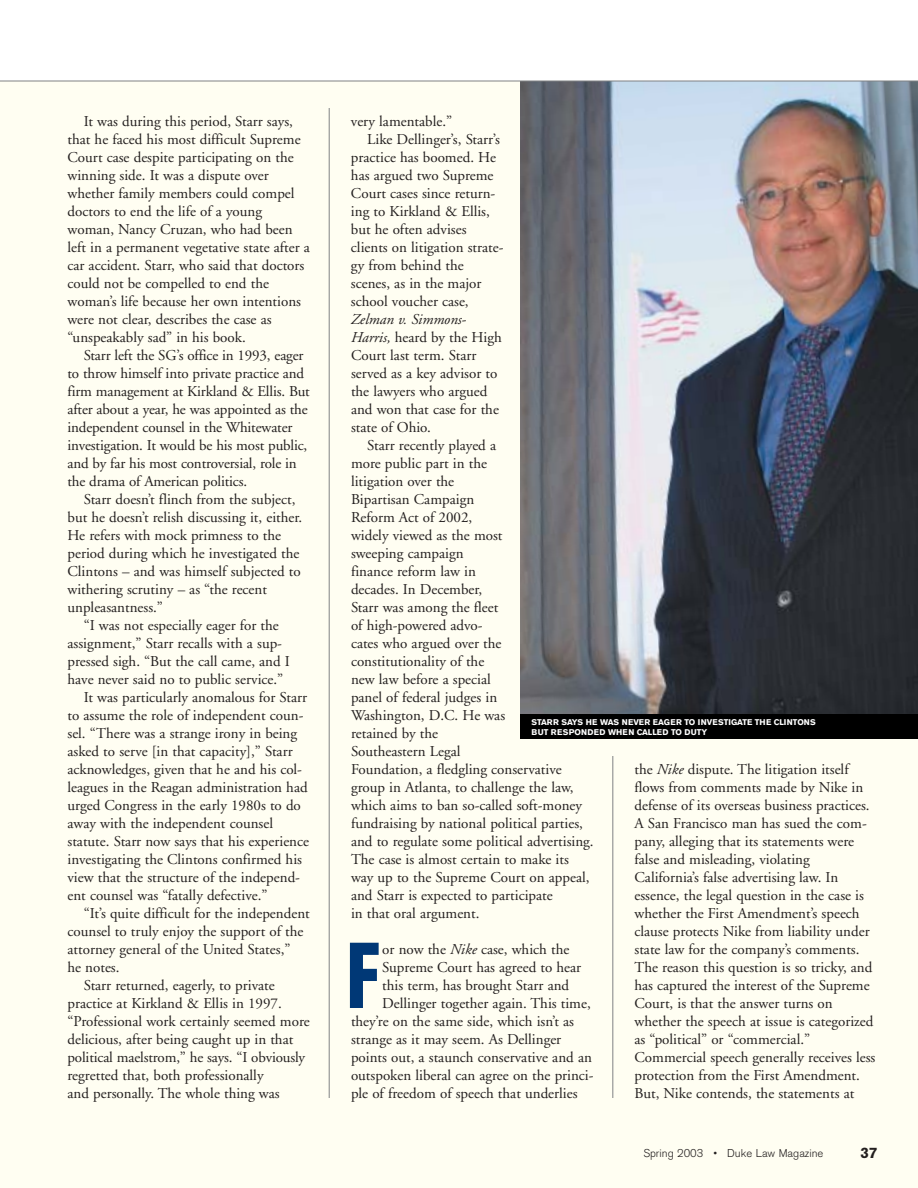
<style>
.page{position:relative;width:918px;height:1188px;background:#fff}
.page>*{position:absolute;margin:0;border:0;box-sizing:border-box;transform-origin:0 0}
.t1{font:87px "Govan One Alternate";color:#003876}
.t2{font:15px/18px "Adobe Garamond";color:#231f1f}
.t3{font:italic 15px "Adobe Garamond";color:#231f1f}
.t4{font:700 15px "Akzidenz Grotesk BE";color:#231f1f}
.t5{font:300 11.25px "Akzidenz Grotesk BE";color:#231f1f}
.t6{font:700 8.25px/9.9px "Akzidenz Grotesk BE";color:#fff}
.s1{font-style:normal}
.s2{font-style:italic}
</style>
<div class="page">
<div style="left:0;top:81px;width:918px;height:1107px;background:#fffef2"></div>
<hr style="left:329px;top:108px;width:1px;height:990px;background:#808284">
<hr style="left:612px;top:756px;width:1px;height:342px;background:#808284">
<img style="left:520px;top:82px;width:398px;height:636px">
<div style="left:521px;top:714px;width:397px;height:25px;background:#000"></div>
<hr style="left:0;top:81px;width:918px;height:1px;background:#808284">
<p class="t2" style="left:68px;top:114px;width:244px;text-indent:16px">It was during this period, Starr says, that he faced his most difficult Supreme Court case despite participating on the winning side. It was a dispute over whether family members could compel doctors to end the life of a young woman, Nancy Cruzan, who had been left in a permanent vegetative state after a car accident. Starr, who said that doctors could not be compelled to end the woman’s life because her own intentions were not clear, describes the case as “unspeakably sad” in his book.</p>
<p class="t2" style="left:68px;top:348px;width:244px;text-indent:16px">Starr left the SG’s office in 1993, eager to throw himself into private practice and firm management at Kirkland &amp; Ellis. But after about a year, he was appointed as the independent counsel in the Whitewater investigation. It would be his most public, and by far his most controversial, role in the drama of American politics.</p>
<p class="t2" style="left:84px;top:492px;width:213px">Starr doesn’t flinch from the subject,</p>
<p class="t2" style="left:68px;top:510px;width:236px">but he doesn’t relish discussing it, either.</p>
<p class="t2" style="left:67px;top:528px;width:215px">He refers with mock primness to the</p>
<p class="t2" style="left:67px;top:546px;width:234px">period during which he investigated the</p>
<p class="t2" style="left:67px;top:564px;width:235px">Clintons – and was himself subjected to</p>
<p class="t2" style="left:67px;top:582px;width:201px">withering scrutiny – as “the recent</p>
<p class="t2" style="left:67px;top:600px;width:97px">unpleasantness.”</p>
<p class="t2" style="left:84px;top:618px;width:197px">“I was not especially eager for the</p>
<p class="t2" style="left:67px;top:636px;width:216px">assignment,” Starr recalls with a sup-</p>
<p class="t2" style="left:67px;top:654px;width:224px">pressed sigh. “But the call came, and I</p>
<p class="t2" style="left:67px;top:672px;width:217px">have never said no to public service.”</p>
<p class="t2" style="left:84px;top:690px;width:225px">It was particularly anomalous for Starr</p>
<p class="t2" style="left:67px;top:708px;width:237px">to assume the role of independent coun-</p>
<p class="t2" style="left:67px;top:726px;width:231px">sel. “There was a strange irony in being</p>
<p class="t2" style="left:67px;top:744px;width:227px">asked to serve [in that capacity],” Starr</p>
<p class="t2" style="left:67px;top:762px;width:236px">acknowledges, given that he and his col-</p>
<p class="t2" style="left:67px;top:780px;width:242px">leagues in the Reagan administration had</p>
<p class="t2" style="left:67px;top:798px;width:235px">urged Congress in the early 1980s to do</p>
<p class="t2" style="left:67px;top:816px;width:207px">away with the independent counsel</p>
<p class="t2" style="left:67px;top:834px;width:243px">statute. Starr now says that his experience</p>
<p class="t2" style="left:67px;top:852px;width:236px">investigating the Clintons confirmed his</p>
<p class="t2" style="left:67px;top:870px;width:234px">view that the structure of the independ-</p>
<p class="t2" style="left:67px;top:888px;width:201px">ent counsel was “fatally defective.”</p>
<p class="t2" style="left:84px;top:906px;width:228px">“It’s quite difficult for the independent</p>
<p class="t2" style="left:67px;top:924px;width:237px">counsel to truly enjoy the support of the</p>
<p class="t2" style="left:67px;top:942px;width:224px">attorney general of the United States,”</p>
<p class="t2" style="left:67px;top:960px;width:54px">he notes.</p>
<p class="t2" style="left:84px;top:978px;width:193px">Starr returned, eagerly, to private</p>
<p class="t2" style="left:67px;top:996px;width:216px">practice at Kirkland &amp; Ellis in 1997.</p>
<p class="t2" style="left:67px;top:1014px;width:244px">“Professional work certainly seemed more</p>
<p class="t2" style="left:67px;top:1032px;width:227px">delicious, after being caught up in that</p>
<p class="t2" style="left:67px;top:1050px;width:239px">political maelstrom,” he says. “I obviously</p>
<p class="t2" style="left:67px;top:1068px;width:198px">regretted that, both professionally</p>
<p class="t2" style="left:67px;top:1086px;width:214px">and personally. The whole thing was</p>
<p class="t2" style="left:351px;top:114px;width:103px">very lamentable.”</p>
<p class="t2" style="left:367px;top:132px;width:134px">Like Dellinger’s, Starr’s</p>
<p class="t2" style="left:351px;top:150px;width:147px">practice has boomed. He</p>
<p class="t2" style="left:351px;top:168px;width:144px">has argued two Supreme</p>
<p class="t2" style="left:351px;top:186px;width:146px">Court cases since return-</p>
<p class="t2" style="left:351px;top:204px;width:140px">ing to Kirkland &amp; Ellis,</p>
<p class="t2" style="left:351px;top:222px;width:117px">but he often advises</p>
<p class="t2" style="left:351px;top:240px;width:154px">clients on litigation strate-</p>
<p class="t2" style="left:351px;top:258px;width:114px">gy from behind the</p>
<p class="t2" style="left:351px;top:276px;width:132px">scenes, as in the major</p>
<p class="t2" style="left:351px;top:294px;width:119px">school voucher case,</p>
<p class="t3" style="left:351px;top:313px;width:117px">Zelman v. Simmons<span class="s1">-</span></p>
<p class="t2" style="left:351px;top:330px;width:152px"><span class="s2">Harris,</span> heard by the High</p>
<p class="t2" style="left:351px;top:348px;width:127px">Court last term. Starr</p>
<p class="t2" style="left:351px;top:366px;width:148px">served as a key advisor to</p>
<p class="t2" style="left:351px;top:384px;width:138px">the lawyers who argued</p>
<p class="t2" style="left:351px;top:402px;width:149px">and won that case for the</p>
<p class="t2" style="left:351px;top:420px;width:82px">state of Ohio.</p>
<p class="t2" style="left:367px;top:438px;width:130px">Starr recently played a</p>
<p class="t2" style="left:351px;top:456px;width:138px">more public part in the</p>
<p class="t2" style="left:351px;top:474px;width:105px">litigation over the</p>
<p class="t2" style="left:351px;top:492px;width:125px">Bipartisan Campaign</p>
<p class="t2" style="left:351px;top:510px;width:123px">Reform Act of 2002,</p>
<p class="t2" style="left:351px;top:528px;width:153px">widely viewed as the most</p>
<p class="t2" style="left:351px;top:546px;width:114px">sweeping campaign</p>
<p class="t2" style="left:351px;top:564px;width:126px">finance reform law in</p>
<p class="t2" style="left:351px;top:582px;width:133px">decades. In December,</p>
<p class="t2" style="left:351px;top:600px;width:149px">Starr was among the fleet</p>
<p class="t2" style="left:351px;top:618px;width:133px">of high-powered advo-</p>
<p class="t2" style="left:351px;top:636px;width:152px">cates who argued over the</p>
<p class="t2" style="left:351px;top:654px;width:135px">constitutionality of the</p>
<p class="t2" style="left:351px;top:672px;width:141px">new law before a special</p>
<p class="t2" style="left:351px;top:690px;width:148px">panel of federal judges in</p>
<p class="t2" style="left:351px;top:708px;width:156px">Washington, D.C. He was</p>
<p class="t2" style="left:351px;top:726px;width:89px">retained by the</p>
<p class="t2" style="left:351px;top:744px;width:111px">Southeastern Legal</p>
<p class="t2" style="left:351px;top:762px;width:212px">Foundation, a fledgling conservative</p>
<p class="t2" style="left:351px;top:780px;width:224px">group in Atlanta, to challenge the law,</p>
<p class="t2" style="left:351px;top:798px;width:233px">which aims to ban so-called soft-money</p>
<p class="t2" style="left:351px;top:816px;width:233px">fundraising by national political parties,</p>
<p class="t2" style="left:351px;top:834px;width:244px">and to regulate some political advertising.</p>
<p class="t2" style="left:351px;top:852px;width:219px">The case is almost certain to make its</p>
<p class="t2" style="left:351px;top:870px;width:240px">way up to the Supreme Court on appeal,</p>
<p class="t2" style="left:351px;top:888px;width:203px">and Starr is expected to participate</p>
<p class="t2" style="left:351px;top:906px;width:130px">in that oral argument.</p>
<p class="t2" style="left:382px;top:942px;width:189px">or now the <span class="s2">Nike</span> case, which the</p>
<p class="t2" style="left:382px;top:960px;width:200px">Supreme Court has agreed to hear</p>
<p class="t2" style="left:382px;top:978px;width:188px">this term, has brought Starr and</p>
<p class="t2" style="left:382px;top:996px;width:210px">Dellinger together again. This time,</p>
<p class="t2" style="left:351px;top:1014px;width:225px">they’re on the same side, which isn’t as</p>
<p class="t2" style="left:351px;top:1032px;width:212px">strange as it may seem. As Dellinger</p>
<p class="t2" style="left:351px;top:1050px;width:242px">points out, a staunch conservative and an</p>
<p class="t2" style="left:351px;top:1068px;width:244px">outspoken liberal can agree on the princi-</p>
<p class="t2" style="left:351px;top:1086px;width:228px">ple of freedom of speech that underlies</p>
<p class="t6" style="left:532px;top:718px;width:286px">STARR SAYS HE WAS NEVER EAGER TO INVESTIGATE THE CLINTONS<br>BUT RESPONDED WHEN CALLED TO DUTY</p>
<p class="t2" style="left:634px;top:762px;width:242px">the <span class="s2">Nike</span> dispute. The litigation itself flows from comments made by Nike in defense of its overseas business practices.<br>A San Francisco man has sued the com&shy;pany, alleging that its statements were false and misleading, violating California’s false advertising law. In essence, the legal question in the case is whether the First Amendment’s speech clause protects Nike from liability under state law for the company’s comments.<br>The reason this question is so tricky, and has captured the interest of the Supreme Court, is that the answer turns on whether the speech at issue is categorized as “political” or “commercial.” Commercial speech generally receives less protection from the First Amendment.<br>But, Nike contends, the statements at</p>
<h1 class="t1" style="left:346px;top:946px;width:37px">F</h1>
<p class="t5" style="left:643px;top:1149px;width:182px">Spring 2003 • Duke Law Magazine</p>
<p class="t4" style="left:861px;top:1147px;width:18px">37</p>
</div>
